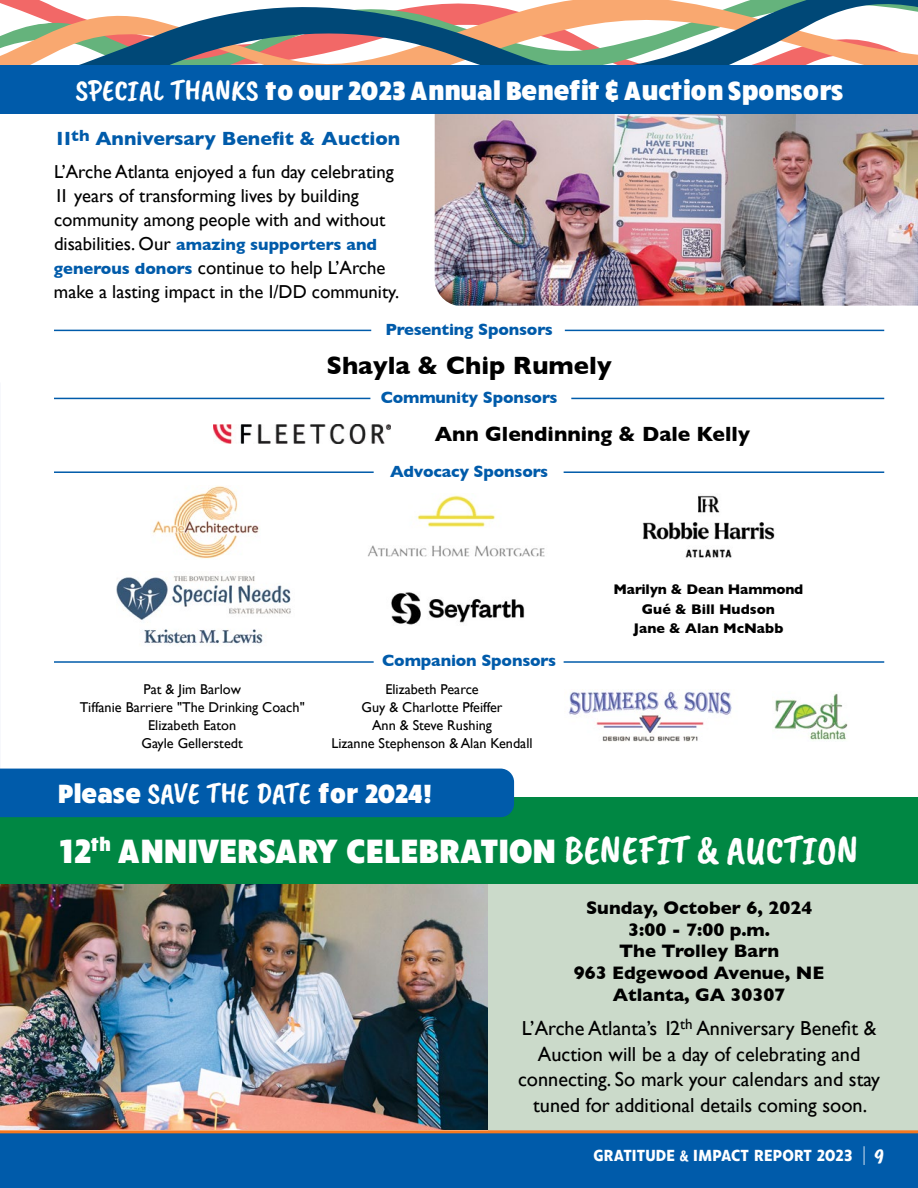
<style>
.page{position:relative;width:918px;height:1188px;background:#fff}
.page>*{position:absolute;margin:0;border:0;box-sizing:border-box;transform-origin:0 0}
.t1{font:900 34.5px "Ruck Sack";letter-spacing:.01em;color:#fff}
.t2{font:900 27px "Ruck Sack";color:#fff}
.t3{font:700 25.5px "Gill Sans";color:#000}
.t4{font:700 21px "Gill Sans";color:#000}
.t5{font:20.25px/25.5px "Gill Sans";color:#000;text-align:center}
.t6{font:700 19.5px "Gill Sans";color:#005baa}
.t7{font:18.75px/24px "Gill Sans";color:#000}
.t8{font:700 18.45px/21.8px "Gill Sans";color:#000;text-align:center}
.t9{font:700 16.5px "Gill Sans";letter-spacing:-.01em;color:#005baa}
.t10{font:700 16.5px "Ruck Sack";letter-spacing:.01em;color:#fff}
.t11{font:14.25px/18px "Gill Sans";color:#000;text-align:center}
.t12{font:700 14.25px/19.5px "Gill Sans";color:#000;text-align:center}
.s1{font-family:"Caveat Brush";font-weight:400;font-size:30px}
.s2{font-weight:400;font-size:18.75px;color:#000}
.s3{font-weight:700;font-size:16.5px;color:#005baa}
.s4{font-family:"Caveat Brush";font-weight:400;font-size:40.5px}
.s5{font-family:"Caveat Brush";font-weight:400}
.s6{font-weight:900;font-size:24.75px}
.s7{font-family:"Caveat Brush";font-weight:400;font-size:21px}
</style>
<div class="page">
<img style="left:0;top:883px;width:488px;height:247px">
<img style="left:435px;top:145px;width:483px;height:161px">
<div style="left:488px;top:880px;width:430px;height:256px;background:#cbdaca"></div>
<div style="left:0;top:797px;width:918px;height:86px;background:#008743"></div>
<div style="left:0;top:769px;width:514px;height:48px;background:#005baa"></div>
<div style="left:0;top:1130px;width:918px;height:58px;background:#005baa"></div>
<img style="left:434px;top:117px;width:484px;height:28px">
<svg style="left:0;top:113px;width:918px;height:4px"></svg>
<svg style="left:0;top:0;width:918px;height:65px"></svg>
<div style="left:0;top:65px;width:918px;height:48px;background:#005baa"></div>
<hr style="left:54px;top:398px;width:316px;height:1px;background:#005baa">
<hr style="left:54px;top:330px;width:317px;height:1px;background:#005baa">
<hr style="left:54px;top:471px;width:320px;height:2px;background:#005baa">
<hr style="left:54px;top:661px;width:320px;height:2px;background:#005baa">
<hr style="left:571px;top:398px;width:313px;height:1px;background:#005baa">
<hr style="left:565px;top:330px;width:319px;height:1px;background:#005baa">
<hr style="left:564px;top:471px;width:320px;height:2px;background:#005baa">
<hr style="left:564px;top:661px;width:320px;height:2px;background:#005baa">
<img style="left:642px;top:495px;width:133px;height:63px">
<img style="left:152px;top:486px;width:107px;height:73px">
<img style="left:213px;top:425px;width:178px;height:18px">
<img style="left:391px;top:592px;width:134px;height:33px">
<img style="left:774px;top:693px;width:74px;height:48px">
<img style="left:117px;top:576px;width:174px;height:68px">
<img style="left:568px;top:689px;width:164px;height:53px">
<img style="left:367px;top:495px;width:178px;height:62px">
<h2 class="t2" style="left:75px;top:72px;width:769px"><span class="s1">SPECIAL THANKS</span> to our 2023 Annual Benefit &amp; Auction Sponsors</h2>
<p class="t6" style="left:54px;top:127px;width:348px">11<sup>th</sup> Anniversary Benefit &amp; Auction</p>
<p class="t7" style="left:54px;top:159px;width:341px">L’Arche Atlanta enjoyed a fun day celebrating<br>11 years of transforming lives by building community among people with and without</p>
<p class="t9" style="left:54px;top:235px;width:325px"><span class="s2">disabilities. Our</span> amazing supporters and</p>
<p class="t7" style="left:54px;top:255px;width:347px"><span class="s3">generous donors</span> continue to help L’Arche make a lasting impact in the I/DD community.</p>
<p class="t9" style="left:385px;top:320px;width:169px">Presenting Sponsors</p>
<h3 class="t3" style="left:326px;top:350px;width:287px">Shayla &amp; Chip Rumely</h3>
<p class="t9" style="left:381px;top:388px;width:178px">Community Sponsors</p>
<p class="t4" style="left:435px;top:422px;width:317px">Ann Glendinning &amp; Dale Kelly</p>
<p class="t9" style="left:390px;top:462px;width:160px">Advocacy Sponsors</p>
<p class="t9" style="left:382px;top:651px;width:175px">Companion Sponsors</p>
<p class="t11" style="left:80px;top:680px;width:227px">Pat &amp; Jim Barlow<br>Tiffanie Barriere "The Drinking Coach"<br>Elizabeth Eaton<br>Gayle Gellerstedt</p>
<p class="t11" style="left:331px;top:680px;width:203px">Elizabeth Pearce<br>Guy &amp; Charlotte Pfeiffer<br>Ann &amp; Steve Rushing<br>Lizanne Stephenson &amp; Alan Kendall</p>
<h2 class="t2" style="left:57px;top:775px;width:375px">Please <span class="s1">SAVE THE DATE</span> for 2024!</h2>
<p class="t12" style="left:613px;top:579px;width:191px">Marilyn &amp; Dean Hammond<br>Gué &amp; Bill Hudson<br>Jane &amp; Alan McNabb</p>
<h1 class="t1" style="left:59px;top:828px;width:801px">12<sup>th</sup> ANNIVERSARY CELEBRATION <span class="s4">BENEFIT &amp; AUCTION</span></h1>
<p class="t8" style="left:574px;top:897px;width:252px">Sunday, October 6, 2024<br>3:00 - 7:00 p.m.<br>The Trolley Barn<br>963 Edgewood Avenue, NE<br>Atlanta, GA 30307</p>
<p class="t5" style="left:518px;top:1015px;width:364px">L’Arche Atlanta’s 12<sup>th</sup> Anniversary Benefit &amp; Auction will be a day of celebrating and connecting. So mark your calendars and stay tuned for additional details coming soon.</p>
<p class="t10" style="left:594px;top:1144px;width:292px">GRATITUDE <span class="s5">&amp;</span> IMPACT REPORT 2023 <span class="s6">|</span> <span class="s7">9</span></p>
</div>
